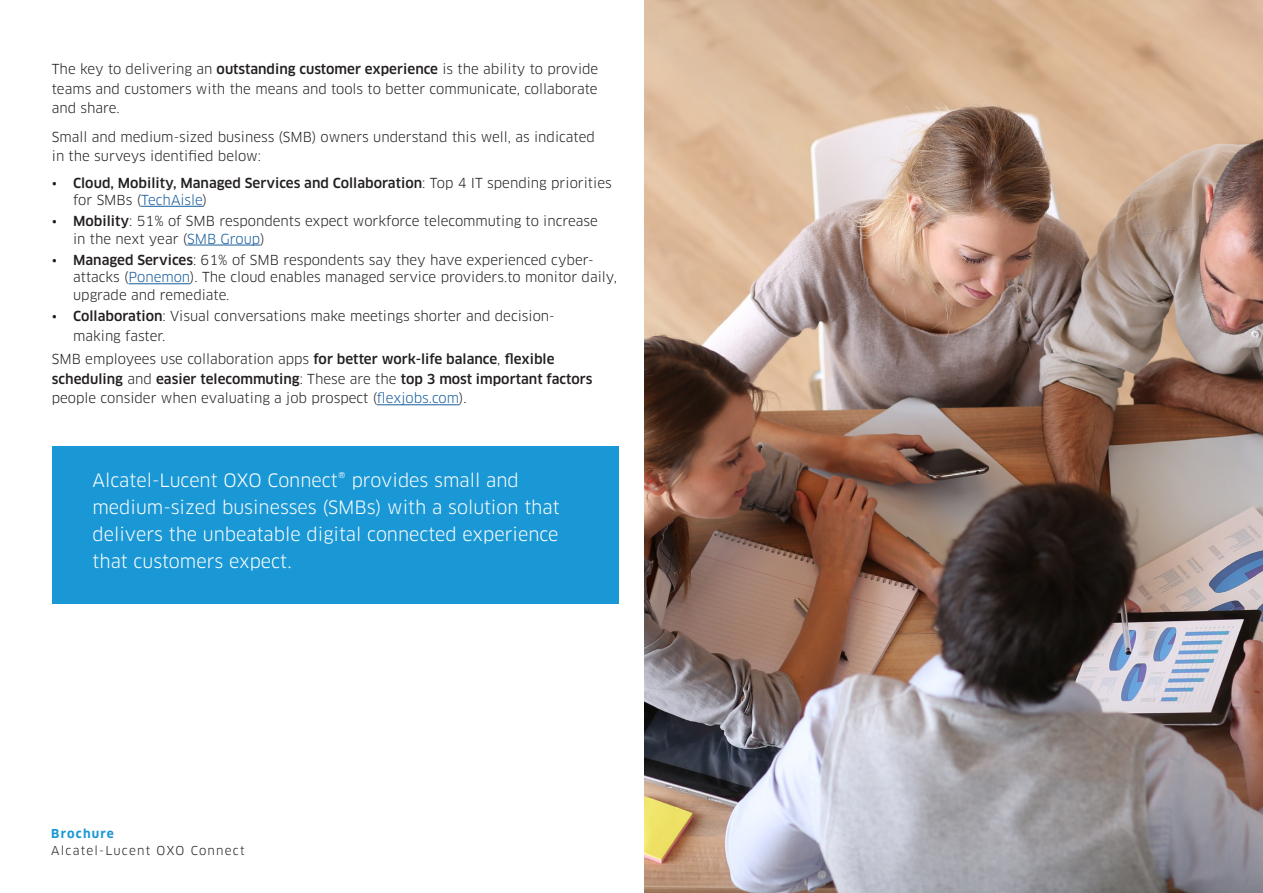
<style>
.page{position:relative;width:1263px;height:893px;background:#fff}
.page>*{position:absolute;margin:0;border:0;box-sizing:border-box;transform-origin:0 0}
.Callout_text{font:18px/27px "Clan OT";color:#fff}
.Text{font:13.5px/19.5px "Clan OT";color:#231f20}
.Bullet_01{font:13.5px/17.2px "Clan OT";color:#231f20}
.Bullet_01-2{font:500 13.5px/17.2px "Clan OT";color:#231f20}
.t1{font:12px "Clan OT";letter-spacing:.1em;color:#231f20}
.t2{font:700 12px "Clan OT";letter-spacing:.1em;color:#1a98d5}
.s1{font-weight:500}
.s2{font-weight:400}
.s3{font-weight:400;color:#175d9e}
.s4{color:#175d9e}
</style>
<div class="page">
<div style="left:52px;top:446px;width:567px;height:158px;background:#1a98d5"></div>
<hr style="left:141px;top:206px;width:62px;height:1px;background:#175d9e">
<hr style="left:187px;top:245px;width:73px;height:1px;background:#175d9e">
<hr style="left:129px;top:283px;width:61px;height:1px;background:#175d9e">
<hr style="left:377px;top:404px;width:82px;height:1px;background:#175d9e">
<img style="left:644px;top:0;width:619px;height:893px">
<p class="Text" style="left:52px;top:60px;width:548px;text-align:justify">The key to delivering an <span class="s1">outstanding customer experience</span> is the ability to provide teams and customers with the means and tools to better communicate, collaborate and share.</p>
<p class="Text" style="left:52px;top:127px;width:544px">Small and medium-sized business (SMB) owners understand this well, as indicated in the surveys identified below:</p>
<p class="Bullet_01-2" style="left:73px;top:174px;width:540px;text-indent:-21px"><span class="s2">•</span> Cloud, Mobility, Managed Services and Collaboration<span class="s2">: Top 4 IT spending priorities for SMBs (</span><span class="s3">TechAisle</span><span class="s2">)</span></p>
<p class="Bullet_01" style="left:73px;top:213px;width:526px;text-indent:-21px">• <span class="s1">Mobility</span>: 51% of SMB respondents expect workforce telecommuting to increase in the next year (<span class="s4">SMB Group</span>)</p>
<p class="Bullet_01" style="left:73px;top:252px;width:545px;text-indent:-21px">• <span class="s1">Managed Services</span>: 61% of SMB respondents say they have experienced cyber&shy;attacks (<span class="s4">Ponemon</span>). The cloud enables managed service providers.to monitor daily, upgrade and remediate.</p>
<p class="Bullet_01" style="left:73px;top:306px;width:483px;line-height:19.5px;text-indent:-21px">• <span class="s1">Collaboration</span>: Visual conversations make meetings shorter and decision&shy;making faster.</p>
<p class="Text" style="left:52px;top:350px;width:542px">SMB employees use collaboration apps <span class="s1">for better work-life balance</span>, <span class="s1">flexible scheduling</span> and <span class="s1">easier telecommuting</span>: These are the <span class="s1">top 3 most important factors </span>people consider when evaluating a job prospect (<span class="s4">flexjobs.com</span>).</p>
<p class="Callout_text" style="left:92px;top:467px;width:469px">Alcatel-Lucent OXO Connect® provides small and medium-sized businesses (SMBs) with a solution that delivers the unbeatable digital connected experience that customers expect.</p>
<p class="t2" style="left:51px;top:827px;width:64px">Brochure</p>
<p class="t1" style="left:51px;top:843px;width:195px">Alcatel-Lucent OXO Connect</p>
</div>
